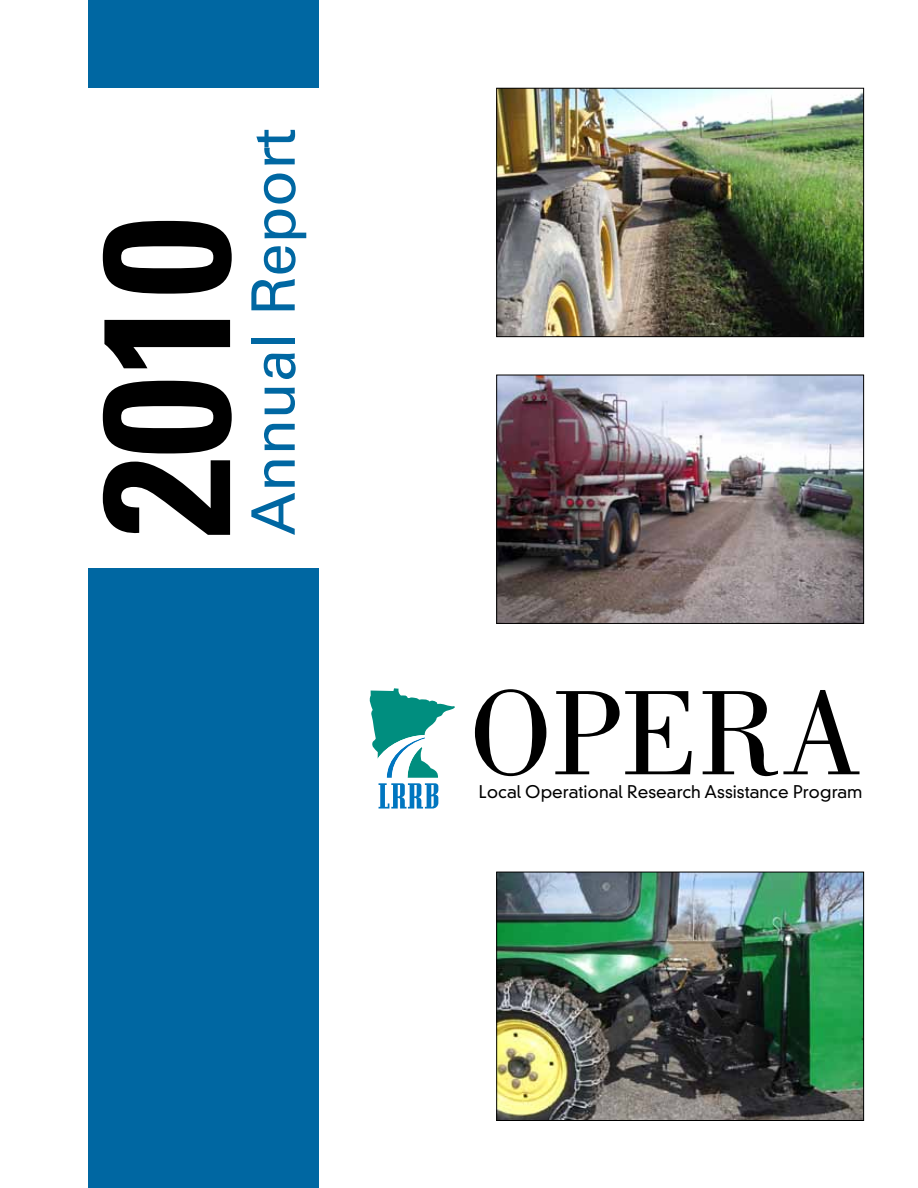
<style>
.page{position:relative;width:918px;height:1188px;background:#fff}
.page>*{position:absolute;margin:0;border:0;box-sizing:border-box;transform-origin:0 0}
.t1{font:700 condensed 180px "Univers LT Std";color:#000}
.t2{font:124.5px "Bodoni Std";color:#000}
.t3{font:60px "Univers LT Std";color:#0067a2}
.t4{font:300 16.95px "DIN Neuzeit Grotesk Std";color:#000}
</style>
<div class="page">
<div style="left:89px;top:0;width:230px;height:87px;background:#0067a2"></div>
<div style="left:89px;top:568px;width:230px;height:620px;background:#0067a2"></div>
<svg style="left:370px;top:688px;width:85px;height:121px"></svg>
<img style="left:498px;top:90px;width:364px;height:245px">
<div style="left:496px;top:88px;width:368px;height:249px;border:1px solid #000"></div>
<img style="left:498px;top:874px;width:364px;height:245px">
<div style="left:496px;top:872px;width:368px;height:249px;border:1px solid #000"></div>
<img style="left:498px;top:377px;width:364px;height:245px">
<div style="left:496px;top:375px;width:368px;height:249px;border:1px solid #000"></div>
<h1 class="t1" style="left:56px;top:537px;width:321px;rotate:-90deg">2010</h1>
<h3 class="t3" style="left:238px;top:536px;width:409px;rotate:-90deg">Annual Report</h3>
<h2 class="t2" style="left:469px;top:664px;width:396px">OPERA</h2>
<p class="t4" style="left:479px;top:782px;width:385px">Local Operational Research Assistance Program</p>
</div>
